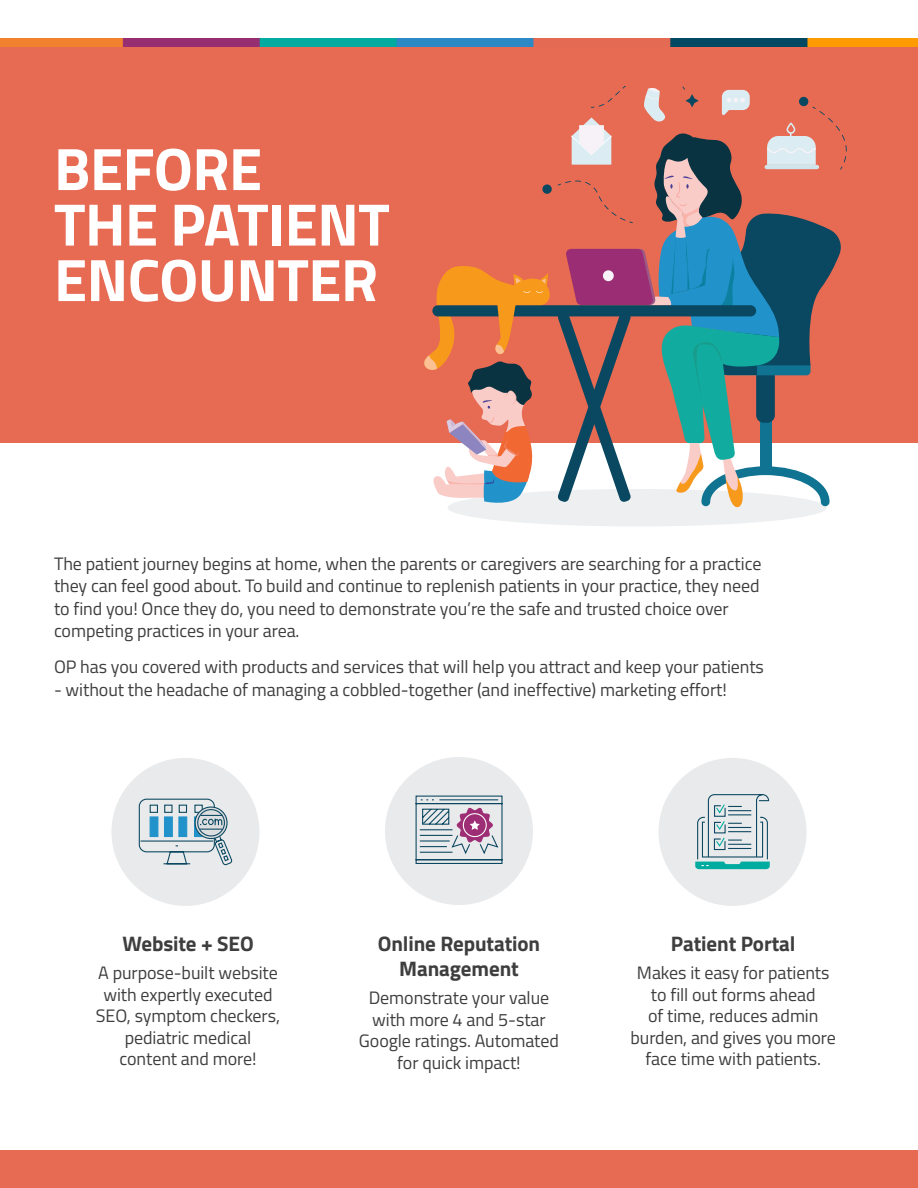
<style>
.page{position:relative;width:918px;height:1188px;background:#fff}
.page>*{position:absolute;margin:0;border:0;box-sizing:border-box;transform-origin:0 0}
.t1{font:700 60px/55.5px "Titillium Web";letter-spacing:-.01em;color:#fff}
.t2{font:700 21px/25.2px "Titillium Web";letter-spacing:-.005em;color:#3e3e3f;text-align:center}
.t3{font:18px/21.6px "Titillium Web";letter-spacing:-.005em;color:#3e3e3f;text-align:center}
</style>
<div class="page">
<div style="left:0;top:39px;width:918px;height:404px;background:#e76a53"></div>
<div style="left:111px;top:758px;width:148px;height:148px;background:#e9eaeb;border-radius:50%"></div>
<div style="left:385px;top:757px;width:148px;height:148px;background:#e9eaeb;border-radius:50%"></div>
<div style="left:659px;top:758px;width:148px;height:148px;background:#e9eaeb;border-radius:50%"></div>
<img style="left:0;top:38px;width:918px;height:8px">
<div style="left:0;top:1151px;width:918px;height:37px;background:#e76a53"></div>
<svg style="left:695px;top:794px;width:75px;height:75px"></svg>
<svg style="left:415px;top:795px;width:88px;height:69px"></svg>
<svg style="left:138px;top:798px;width:95px;height:68px"></svg>
<div style="left:448px;top:489px;width:379px;height:37px;background:#edeff0;border-radius:50%"></div>
<svg style="left:424px;top:266px;width:127px;height:237px"></svg>
<svg style="left:542px;top:184px;width:10px;height:10px"></svg>
<svg style="left:557px;top:86px;width:290px;height:422px"></svg>
<p class="t1" style="left:54px;top:138px;width:337px">BEFORE<br>THE PATIENT<br>ENCOUNTER</p>
<p class="t3" style="left:54px;top:551px;width:709px;line-height:22.5px;text-align:left">The patient journey begins at home, when the parents or caregivers are searching for a practice they can feel good about. To build and continue to replenish patients in your practice, they need to find you! Once they do, you need to demonstrate you’re the safe and trusted choice over competing practices in your area.</p>
<p class="t3" style="left:54px;top:655px;width:712px">OP has you covered with products and services that will help you attract and keep your patients</p>
<p class="t3" style="left:54px;top:678px;width:674px">- without the headache of managing a cobbled-together (and ineffective) marketing effort!</p>
<p class="t2" style="left:122px;top:930px;width:133px">Website + SEO</p>
<p class="t3" style="left:96px;top:961px;width:186px">A purpose-built website with expertly executed<br>SEO, symptom checkers, pediatric medical content and more!</p>
<p class="t2" style="left:378px;top:930px;width:164px">Online Reputation<br>Management</p>
<p class="t3" style="left:359px;top:986px;width:202px">Demonstrate your value with more 4 and 5-star<br>Google ratings. Automated for quick impact!</p>
<p class="t2" style="left:671px;top:930px;width:126px">Patient Portal</p>
<p class="t3" style="left:630px;top:961px;width:207px">Makes it easy for patients to fill out forms ahead<br>of time, reduces admin burden, and gives you more face time with patients.</p>
</div>
